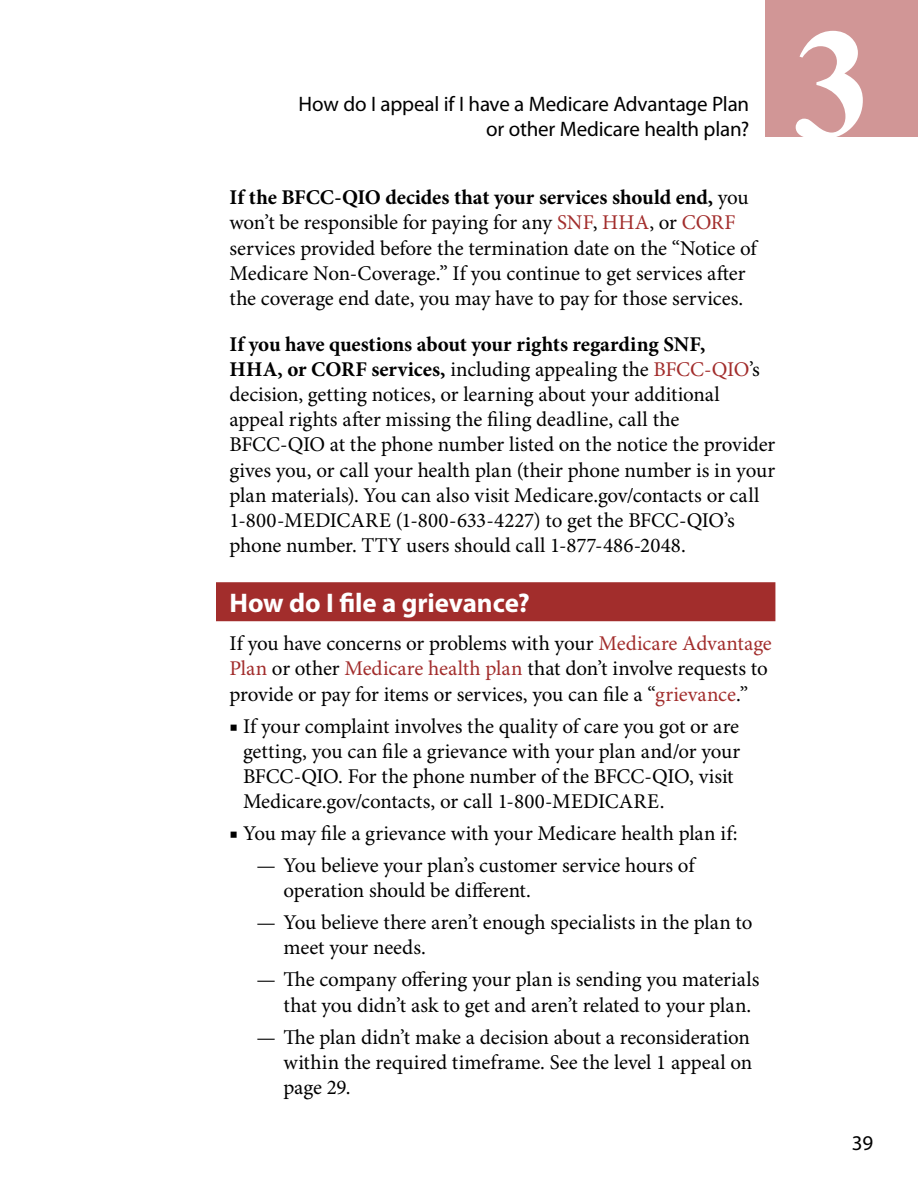
<style>
.page{position:relative;width:918px;height:1188px;background:#fff}
.page>*{position:absolute;margin:0;border:0;box-sizing:border-box;transform-origin:0 0}
.t1{font:700 157.5px "Times New Roman";color:#fff}
.t2{font:700 27px "Myriad Pro";letter-spacing:-.005em;color:#fff}
.TEXT{font:21px/25.2px "Minion Pro";letter-spacing:-.005em;color:#000}
.m_dash_bullet{font:21px/25.2px "Minion Pro";letter-spacing:-.005em;color:#000}
.text_before_bullet{font:21px/25.2px "Minion Pro";letter-spacing:-.005em;color:#000}
.t3{font:21px/25.2px "Myriad Pro";letter-spacing:-.01em;color:#000;text-align:right}
.s1{font-weight:700}
.s2{color:#a22d2c}
</style>
<div class="page">
<div style="left:765px;top:0;width:153px;height:137px;background:#d19696"></div>
<div style="left:216px;top:582px;width:559px;height:39px;background:#a22d2c"></div>
<p class="t3" style="left:299px;top:92px;width:452px">How do I appeal if I have a Medicare Advantage Plan or other Medicare health plan?</p>
<p class="TEXT" style="left:230px;top:186px;width:529px"><span class="s1">If the BFCC-QIO decides that your services should end,</span> you won’t be responsible for paying for any <span class="s2">SNF</span>, <span class="s2">HHA</span>, or <span class="s2">CORF </span>services provided before the termination date on the “Notice of Medicare Non-Coverage.” If you continue to get services after the coverage end date, you may have to pay for those services.</p>
<p class="TEXT" style="left:230px;top:332px;width:547px"><span class="s1">If you have questions about your rights regarding SNF,<br>HHA, or CORF services,</span> including appealing the <span class="s2">BFCC-QIO</span>’s decision, getting notices, or learning about your additional appeal rights after missing the filing deadline, call the BFCC-QIO at the phone number listed on the notice the provider gives you, or call your health plan (their phone number is in your plan materials). You can also visit Medicare.gov/contacts or call 1-800-MEDICARE (1-800-633-4227) to get the BFCC-QIO’s phone number. TTY users should call 1-877-486-2048.</p>
<h2 class="t2" style="left:230px;top:587px;width:302px">How do I file a grievance?</h2>
<p class="text_before_bullet" style="left:230px;top:632px;width:544px">If you have concerns or problems with your <span class="s2">Medicare Advantage<br>Plan</span> or other <span class="s2">Medicare health plan</span> that don’t involve requests to provide or pay for items or services, you can file a “<span class="s2">grievance</span>.”</p>
<p class="TEXT" style="left:243px;top:714px;width:499px;text-indent:-14px">■ If your complaint involves the quality of care you got or are getting, you can file a grievance with your plan and/or your BFCC-QIO. For the phone number of the BFCC-QIO, visit Medicare.gov/contacts, or call 1-800-MEDICARE.</p>
<p class="TEXT" style="left:230px;top:822px;width:510px">■ You may file a grievance with your Medicare health plan if:</p>
<p class="m_dash_bullet" style="left:284px;top:854px;width:413px;text-indent:-27px">— You believe your plan’s customer service hours of operation should be different.</p>
<p class="m_dash_bullet" style="left:284px;top:911px;width:470px;text-indent:-27px">— You believe there aren’t enough specialists in the plan to meet your needs.</p>
<p class="m_dash_bullet" style="left:284px;top:968px;width:478px;text-indent:-27px">— The company offering your plan is sending you materials that you didn’t ask to get and aren’t related to your plan.</p>
<p class="m_dash_bullet" style="left:284px;top:1025px;width:470px;text-align:justify;text-indent:-27px">— The plan didn’t make a decision about a reconsideration within the required timeframe. See the level 1 appeal on page 29.</p>
<h1 class="t1" style="left:793px;top:-24px;width:80px">3</h1>
<p class="t3" style="left:852px;top:1131px;width:23px">39</p>
</div>
